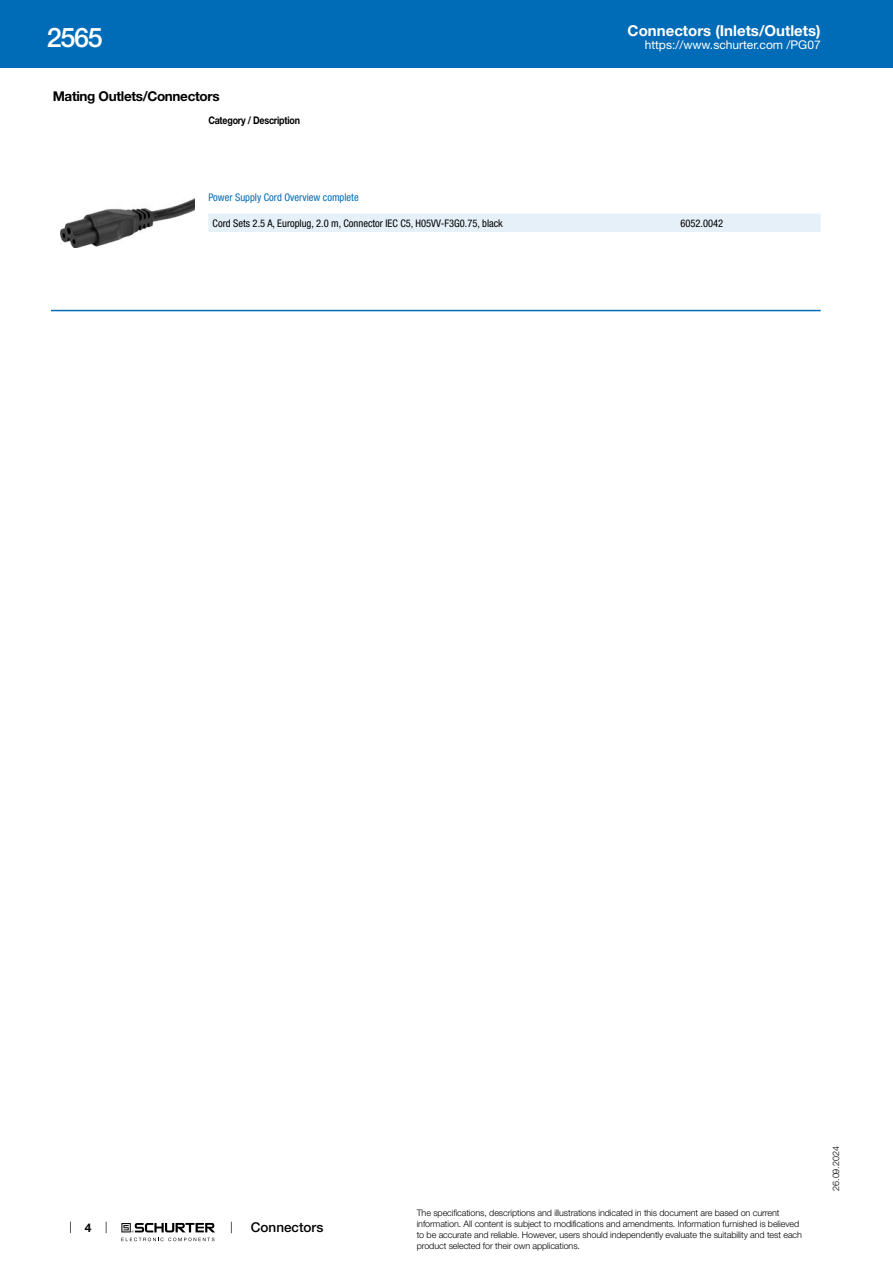
<style>
.page{position:relative;width:893px;height:1263px;background:#fff}
.page>*{position:absolute;margin:0;border:0;box-sizing:border-box;transform-origin:0 0}
.t1{font:500 27px "Helvetica Neue LT";color:#fff}
.t2{font:700 15px "Helvetica Neue LT";color:#fff}
.t3{font:700 13.5px "Helvetica Neue LT";letter-spacing:-.025em;color:#000}
.t4{font:500 13.5px "Helvetica Neue LT";color:#000}
.t5{font:12px "Helvetica Neue LT";color:#fff}
.t6{font:700 12px "Helvetica Neue LT";color:#000}
.t7{font:condensed 10.5px "Helvetica Neue LT";color:#000}
.t8{font:condensed 10.5px "Helvetica Neue LT";color:#006bb6}
.t9{font:700 10.5px "Helvetica Neue LT";letter-spacing:-.025em;color:#000;scale:.85 1}
.t10{font:300 9px/10.8px "Helvetica Neue LT";letter-spacing:-.01em;color:#000}
</style>
<div class="page">
<svg style="left:70px;top:1221px;width:1px;height:12px"></svg>
<svg style="left:121px;top:1223px;width:94px;height:18px"></svg>
<div style="left:0;top:0;width:893px;height:68px;background:#006bb6"></div>
<img style="left:60px;top:198px;width:135px;height:49px">
<div style="left:208px;top:214px;width:613px;height:18px;background:#e6f0f8"></div>
<hr style="left:51px;top:310px;width:770px;height:1px;background:#006bb6">
<h1 class="t1" style="left:47px;top:21px;width:57px">2565</h1>
<h3 class="t3" style="left:53px;top:88px;width:168px">Mating Outlets/Connectors</h3>
<p class="t9" style="left:208px;top:114px;width:109px">Category / Description</p>
<h2 class="t2" style="left:628px;top:21px;width:195px">Connectors (Inlets/Outlets)</h2>
<h3 class="t5" style="left:645px;top:38px;width:178px">https://www.schurter.com /PG07</h3>
<p class="t8" style="left:208px;top:191px;width:152px">Power Supply Cord Overview complete</p>
<p class="t7" style="left:213px;top:217px;width:292px">Cord Sets 2.5 A, Europlug, 2.0 m, Connector IEC C5, H05VV-F3G0.75, black</p>
<p class="t7" style="left:680px;top:217px;width:44px">6052.0042</p>
<h3 class="t6" style="left:85px;top:1220px;width:8px">4</h3>
<h3 class="t4" style="left:251px;top:1219px;width:74px">Connectors</h3>
<p class="t10" style="left:417px;top:1207px;width:387px">The specifications, descriptions and illustrations indicated in this document are based on current information. All content is subject to modifications and amendments. Information furnished is believed to be accurate and reliable. However, users should independently evaluate the suitability and test each product selected for their own applications.</p>
<p class="t10" style="left:830px;top:1191px;width:46px;rotate:-90deg">26.09.2024</p>
</div>
